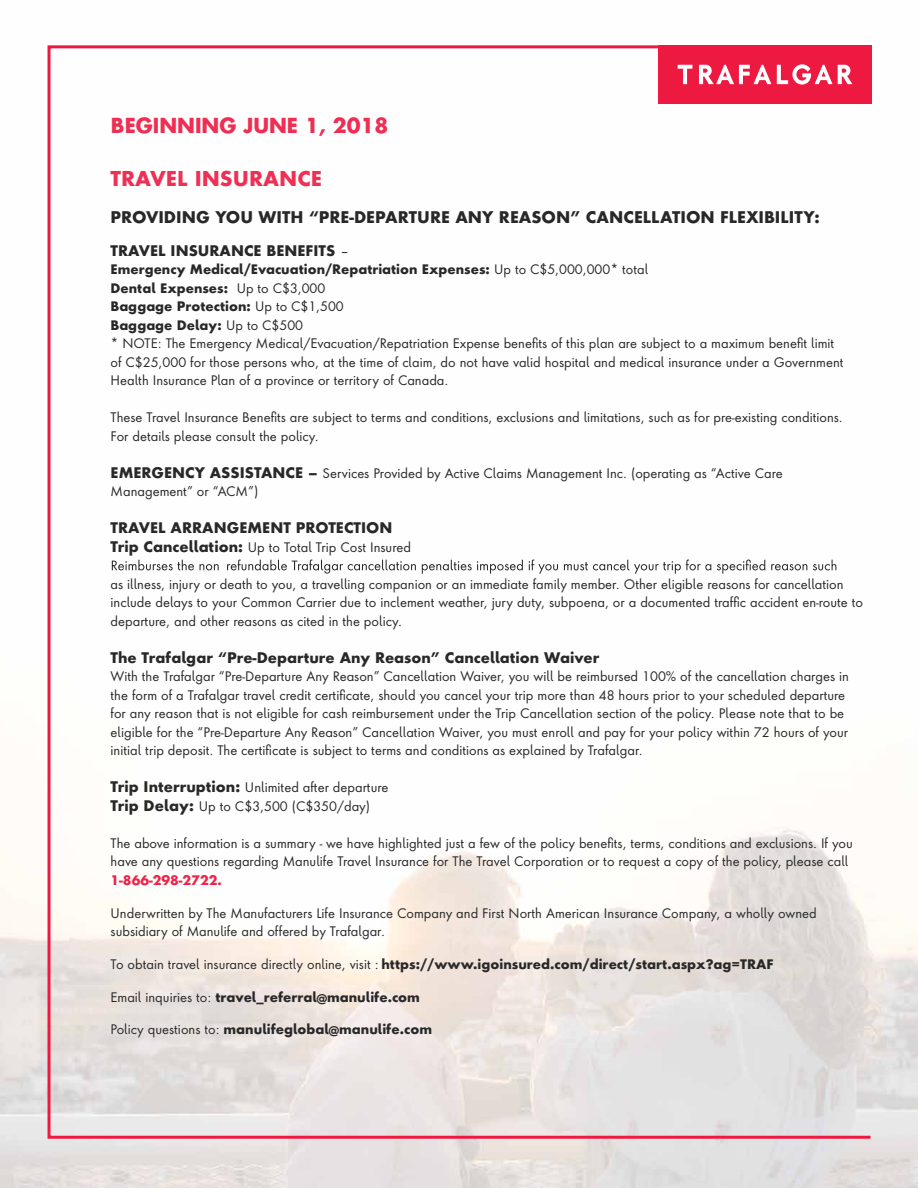
<style>
.page{position:relative;width:918px;height:1188px;background:#fff}
.page>*{position:absolute;margin:0;border:0;box-sizing:border-box;transform-origin:0 0}
.t1{font:700 20.25px "Futura";color:#ee2f53}
.t2{font:700 19.95px "Futura Next";color:#ef3054}
.t3{font:700 15.6px "Futura Next";color:#292829}
.t4{font:700 14.25px "Futura Next";color:#292829}
.t5{font:12.75px/18.5px "Futura Next";color:#292829}
.t6{font:700 12.75px "Futura Next";color:#292829}
.t7{font:700 12.75px "Futura Next";color:#ee244a}
.s1{font-weight:400}
.s2{font-weight:700}
.s3{font-weight:700;font-size:14.25px}
</style>
<div class="page">
<svg style="left:112px;top:560px;width:724px;height:14px"></svg>
<div style="left:658px;top:45px;width:214px;height:59px;background:#ed1941"></div>
<svg style="left:838px;top:65px;width:14px;height:19px"></svg>
<svg style="left:678px;top:65px;width:14px;height:19px"></svg>
<svg style="left:699px;top:65px;width:72px;height:19px"></svg>
<svg style="left:777px;top:64px;width:55px;height:21px"></svg>
<h1 class="t1" style="left:111px;top:115px;width:279px">BEGINNING JUNE 1, 2018</h1>
<h2 class="t2" style="left:111px;top:165px;width:213px">TRAVEL INSURANCE</h2>
<p class="t3" style="left:111px;top:207px;width:711px">PROVIDING YOU WITH “PRE-DEPARTURE ANY REASON” CANCELLATION FLEXIBILITY:</p>
<p class="t4" style="left:111px;top:241px;width:240px">TRAVEL INSURANCE BENEFITS <span class="s1">–</span></p>
<p class="t5" style="left:111px;top:259px;width:734px"><span class="s2">Emergency Medical/Evacuation/Repatriation Expenses:</span> Up to C$5,000,000* total<br><span class="s2">Dental Expenses:</span> Up to C$3,000<br><span class="s2">Baggage Protection:</span> Up to C$1,500<br><span class="s2">Baggage Delay:</span> Up to C$500<br>* NOTE: The Emergency Medical/Evacuation/Repatriation Expense benefits of this plan are subject to a maximum benefit limit of C$25,000 for those persons who, at the time of claim, do not have valid hospital and medical insurance under a Government Health Insurance Plan of a province or territory of Canada.</p>
<p class="t5" style="left:111px;top:408px;width:734px">These Travel Insurance Benefits are subject to terms and conditions, exclusions and limitations, such as for pre-existing conditions.<br>For details please consult the policy.</p>
<p class="t5" style="left:111px;top:463px;width:674px"><span class="s3">EMERGENCY ASSISTANCE –</span> Services Provided by Active Claims Management Inc. (operating as “Active Care<br>Management” or “ACM”)</p>
<p class="t4" style="left:111px;top:518px;width:283px">TRAVEL ARRANGEMENT PROTECTION</p>
<p class="t5" style="left:111px;top:537px;width:302px"><span class="s3">Trip Cancellation:</span> Up to Total Trip Cost Insured</p>
<p class="t5" style="left:111px;top:574px;width:754px">as illness, injury or death to you, a travelling companion or an immediate family member. Other eligible reasons for cancellation include delays to your Common Carrier due to inclement weather, jury duty, subpoena, or a documented traffic accident en-route to departure, and other reasons as cited in the policy.</p>
<p class="t4" style="left:111px;top:648px;width:490px">The Trafalgar “Pre-Departure Any Reason” Cancellation Waiver</p>
<p class="t5" style="left:111px;top:667px;width:740px">With the Trafalgar “Pre-Departure Any Reason” Cancellation Waiver, you will be reimbursed 100% of the cancellation charges in the form of a Trafalgar travel credit certificate, should you cancel your trip more than 48 hours prior to your scheduled departure for any reason that is not eligible for cash reimbursement under the Trip Cancellation section of the policy. Please note that to be eligible for the “Pre-Departure Any Reason” Cancellation Waiver, you must enroll and pay for your policy within 72 hours of your initial trip deposit. The certificate is subject to terms and conditions as explained by Trafalgar.</p>
<p class="t5" style="left:111px;top:778px;width:279px"><span class="s3">Trip Interruption:</span> Unlimited after departure<br><span class="s3">Trip Delay:</span> Up to C$3,500 (C$350/day)</p>
<p class="t5" style="left:111px;top:833px;width:744px">The above information is a summary - we have highlighted just a few of the policy benefits, terms, conditions and exclusions. If you have any questions regarding Manulife Travel Insurance for The Travel Corporation or to request a copy of the policy, please call</p>
<p class="t7" style="left:111px;top:872px;width:113px">1-866-298-2722.</p>
<p class="t5" style="left:111px;top:903px;width:708px">Underwritten by The Manufacturers Life Insurance Company and First North American Insurance Company, a wholly owned subsidiary of Manulife and offered by Trafalgar.</p>
<p class="t6" style="left:111px;top:956px;width:664px"><span class="s1">To obtain travel insurance directly online, visit :</span> https://www.igoinsured.com/direct/start.aspx?ag=TRAF</p>
<p class="t6" style="left:111px;top:988px;width:311px"><span class="s1">Email inquiries to:</span> travel_referral@manulife.com</p>
<p class="t6" style="left:111px;top:1021px;width:323px"><span class="s1">Policy questions to:</span> manulifeglobal@manulife.com</p>
</div>
